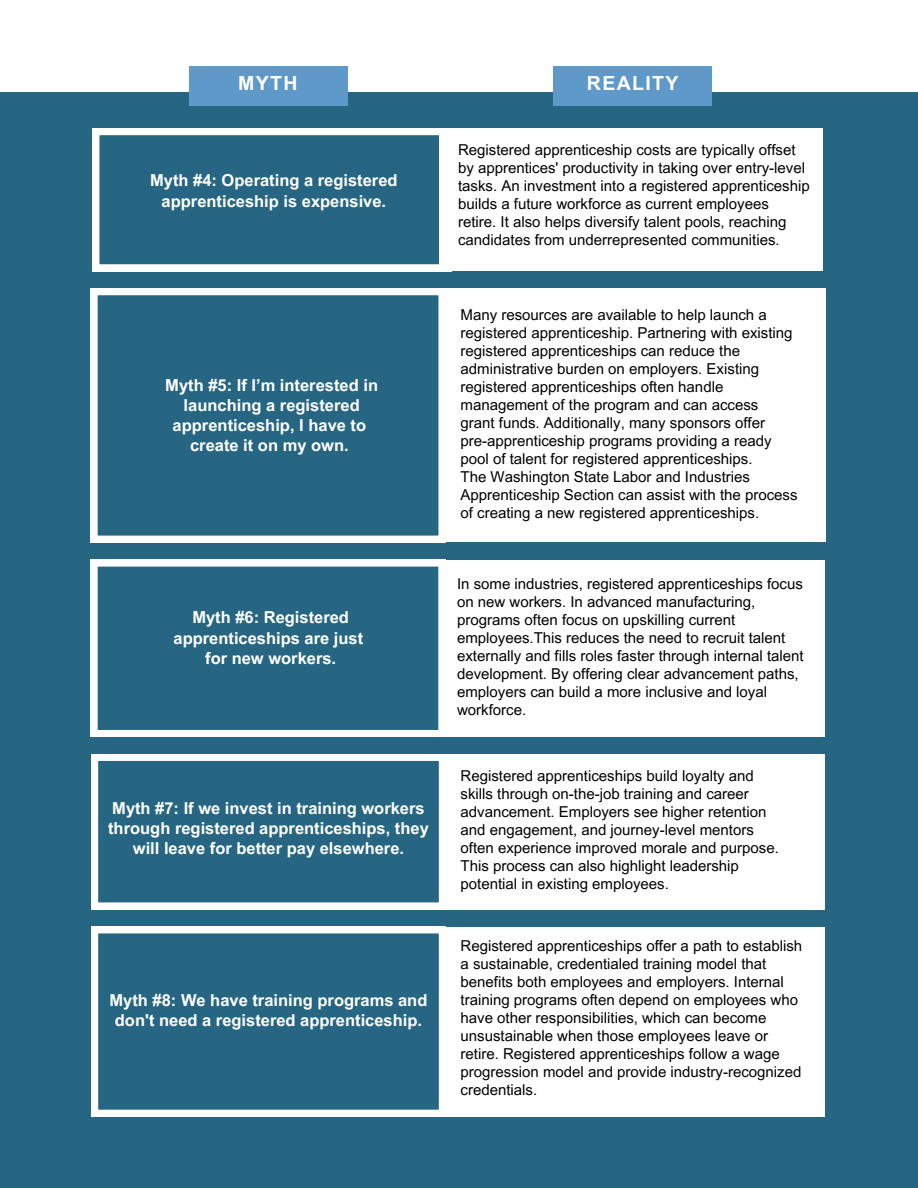
<style>
.page{position:relative;width:918px;height:1188px;background:#fff}
.page>*{position:absolute;margin:0;border:0;box-sizing:border-box;transform-origin:0 0}
.t1{font:700 19.5px "Arial MT Pro";letter-spacing:.07em;color:#fff}
.t2{font:700 16.5px/20.2px "Arial MT Pro";color:#fff;text-align:center}
.t3{font:15px/18px "Arial MT Pro";color:#000}
</style>
<div class="page">
<div style="left:0;top:92px;width:918px;height:1096px;background:#266682"></div>
<div style="left:440px;top:289px;width:386px;height:253px;background:#fff"></div>
<svg style="left:91px;top:289px;width:349px;height:253px"></svg>
<div style="left:440px;top:560px;width:385px;height:177px;background:#fff"></div>
<svg style="left:91px;top:560px;width:349px;height:176px"></svg>
<div style="left:441px;top:754px;width:383px;height:155px;background:#fff"></div>
<svg style="left:91px;top:754px;width:350px;height:155px"></svg>
<div style="left:189px;top:66px;width:158px;height:39px;background:#5e99ca"></div>
<div style="left:553px;top:66px;width:159px;height:39px;background:#5e99ca"></div>
<svg style="left:93px;top:128px;width:347px;height:143px"></svg>
<div style="left:440px;top:128px;width:383px;height:143px;background:#fff"></div>
<div style="left:441px;top:927px;width:383px;height:189px;background:#fff"></div>
<svg style="left:91px;top:927px;width:350px;height:189px"></svg>
<p class="t1" style="left:238px;top:76px;width:61px">MYTH</p>
<p class="t1" style="left:587px;top:76px;width:93px">REALITY</p>
<p class="t2" style="left:150px;top:172px;width:249px">Myth #4: Operating a registered apprenticeship is expensive.</p>
<h1 class="t2" style="left:165px;top:377px;width:214px">Myth #5: If I’m interested in launching a registered apprenticeship, I have to create it on my own.</h1>
<p class="t2" style="left:174px;top:610px;width:191px">Myth #6: Registered apprenticeships are just for new workers.</p>
<p class="t2" style="left:108px;top:800px;width:322px">Myth #7: If we invest in training workers through registered apprenticeships, they will leave for better pay elsewhere.</p>
<p class="t2" style="left:110px;top:992px;width:319px">Myth #8: We have training programs and don't need a registered apprenticeship.</p>
<h2 class="t3" style="left:458px;top:142px;width:353px">Registered apprenticeship costs are typically offset by apprentices' productivity in taking over entry-level tasks. An investment into a registered apprenticeship builds a future workforce as current employees retire. It also helps diversify talent pools, reaching candidates from underrepresented communities.</h2>
<h2 class="t3" style="left:461px;top:307px;width:334px">Many resources are available to help launch a registered apprenticeship. Partnering with existing registered apprenticeships can reduce the administrative burden on employers. Existing registered apprenticeships often handle management of the program and can access</h2>
<p class="t3" style="left:461px;top:415px;width:306px">grant funds. Additionally, many sponsors offer</p>
<h2 class="t3" style="left:461px;top:433px;width:313px">pre-apprenticeship programs providing a ready</h2>
<p class="t3" style="left:461px;top:451px;width:294px">pool of talent for registered apprenticeships.</p>
<p class="t3" style="left:461px;top:470px;width:339px">The Washington State Labor and Industries<br>Apprenticeship Section can assist with the process of creating a new registered apprenticeships.</p>
<p class="t3" style="left:457px;top:576px;width:348px">In some industries, registered apprenticeships focus on new workers. In advanced manufacturing, programs often focus on upskilling current employees.This reduces the need to recruit talent externally and fills roles faster through internal talent development. By offering clear advancement paths, employers can build a more inclusive and loyal workforce.</p>
<h2 class="t3" style="left:461px;top:769px;width:295px">Registered apprenticeships build loyalty and</h2>
<p class="t3" style="left:461px;top:787px;width:307px">skills through on-the-job training and career advancement. Employers see higher retention</p>
<h2 class="t3" style="left:461px;top:823px;width:295px">and engagement, and journey-level mentors</h2>
<p class="t3" style="left:461px;top:841px;width:320px">often experience improved morale and purpose.</p>
<p class="t3" style="left:461px;top:859px;width:280px">This process can also highlight leadership</p>
<p class="t3" style="left:461px;top:877px;width:210px">potential in existing employees.</p>
<p class="t3" style="left:461px;top:939px;width:343px">Registered apprenticeships offer a path to establish a sustainable, credentialed training model that benefits both employees and employers. Internal training programs often depend on employees who have other responsibilities, which can become unsustainable when those employees leave or retire. Registered apprenticeships follow a wage progression model and provide industry-recognized credentials.</p>
</div>
